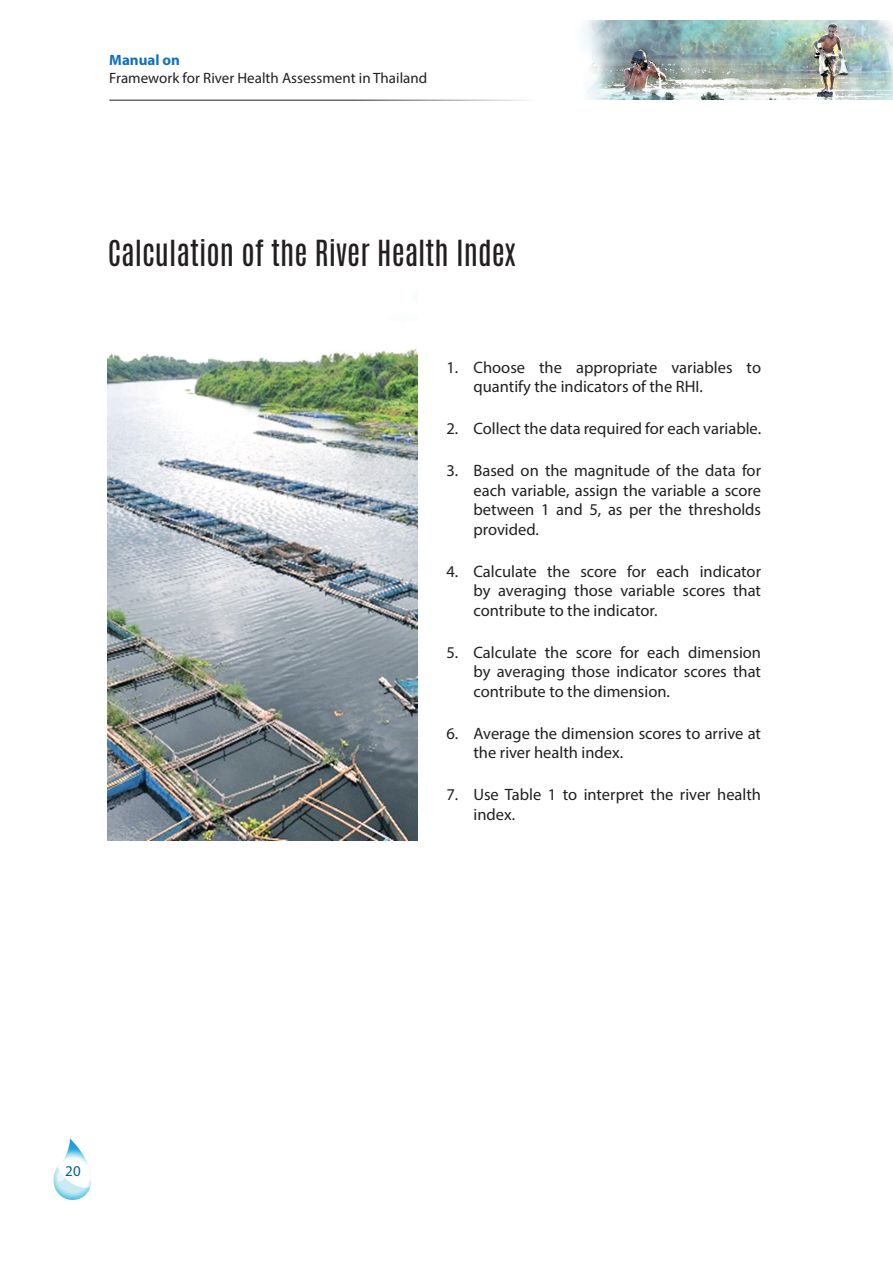
<style>
.page{position:relative;width:893px;height:1263px;background:#fff}
.page>*{position:absolute;margin:0;border:0;box-sizing:border-box;transform-origin:0 0}
.t1{font:30px "Antonio";color:#231f20}
.t2{font:16.5px/19.5px "Myriad Pro";color:#231f20}
.t3{font:15px "Myriad Pro";color:#231f20}
.t4{font:700 15px "Myriad Pro";color:#1270b9}
.t5{font:15px "Myriad Pro";color:#005f9b}
</style>
<div class="page">
<img style="left:584px;top:21px;width:89px;height:78px">
<img style="left:673px;top:21px;width:220px;height:78px">
<svg style="left:53px;top:1138px;width:38px;height:62px"></svg>
<hr style="left:109px;top:100px;width:476px;height:1px;background:#231f20">
<img style="left:108px;top:348px;width:310px;height:493px">
<p class="t4" style="left:109px;top:50px;width:72px">Manual on</p>
<p class="t3" style="left:109px;top:69px;width:319px">Framework for River Health Assessment in Thailand</p>
<h1 class="t1" style="left:108px;top:231px;width:410px">Calculation of the River Health Index</h1>
<p class="t2" style="left:473px;top:357px;width:289px;text-indent:-27px">1. Choose the appropriate variables to quantify the indicators of the RHI.</p>
<p class="t2" style="left:446px;top:419px;width:316px">2. Collect the data required for each variable.</p>
<p class="t2" style="left:473px;top:461px;width:289px;text-align:justify;text-indent:-27px">3. Based on the magnitude of the data for each variable, assign the variable a score between 1 and 5, as per the thresholds provided.</p>
<p class="t2" style="left:473px;top:561px;width:289px;text-align:justify;text-indent:-27px">4. Calculate the score for each indicator by averaging those variable scores that contribute to the indicator.</p>
<p class="t2" style="left:473px;top:642px;width:289px;text-align:justify;text-indent:-27px">5. Calculate the score for each dimension by averaging those indicator scores that contribute to the dimension.</p>
<p class="t2" style="left:473px;top:723px;width:289px;text-indent:-27px">6. Average the dimension scores to arrive at the river health index.</p>
<p class="t2" style="left:473px;top:785px;width:289px;text-indent:-27px">7. Use Table 1 to interpret the river health index.</p>
<p class="t5" style="left:65px;top:1161px;width:17px">20</p>
</div>
